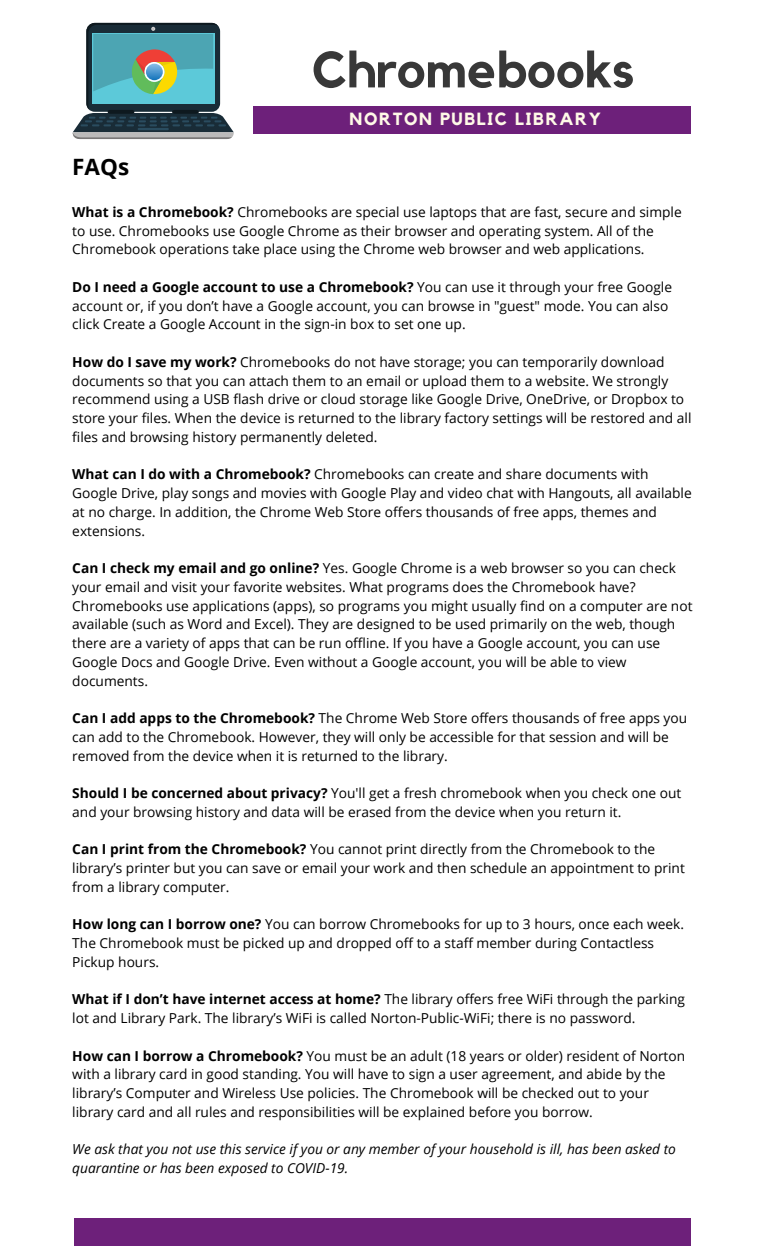
<style>
.page{position:relative;width:765px;height:1260px;background:#fff}
.page>*{position:absolute;margin:0;border:0;box-sizing:border-box;transform-origin:0 0}
.t1{font:700 50.5px "Kollektif";color:#383838}
.t2{font:700 22.5px "Open Sans";color:#000}
.t3{font:700 17.62px "Kollektif";letter-spacing:.09em;color:#fff9e7}
.t4{font:13.75px/18.8px "Open Sans";color:#000}
.t5{font:italic 13.75px/18.8px "Open Sans";color:#000}
.s1{font-weight:700}
</style>
<div class="page">
<svg style="left:72px;top:23px;width:162px;height:116px"></svg>
<div style="left:253px;top:106px;width:438px;height:27px;background:#6d207a"></div>
<div style="left:74px;top:1218px;width:617px;height:28px;background:#6d207a"></div>
<p class="t1" style="left:312px;top:47px;width:324px">Chromebooks</p>
<p class="t3" style="left:350px;top:111px;width:253px">NORTON PUBLIC LIBRARY</p>
<p class="t2" style="left:72px;top:151px;width:58px">FAQs</p>
<p class="t4" style="left:72px;top:202px;width:611px"><span class="s1">What is a Chromebook?</span> Chromebooks are special use laptops that are fast, secure and simple to use. Chromebooks use Google Chrome as their browser and operating system. All of the<br>Chromebook operations take place using the Chrome web browser and web applications.</p>
<p class="t4" style="left:72px;top:277px;width:601px"><span class="s1">Do I need a Google account to use a Chromebook?</span> You can use it through your free Google account or, if you don’t have a Google account, you can browse in "guest" mode. You can also click Create a Google Account in the sign-in box to set one up.</p>
<p class="t4" style="left:72px;top:352px;width:621px"><span class="s1">How do I save my work?</span> Chromebooks do not have storage; you can temporarily download documents so that you can attach them to an email or upload them to a website. We strongly recommend using a USB flash drive or cloud storage like Google Drive, OneDrive, or Dropbox to store your files. When the device is returned to the library factory settings will be restored and all files and browsing history permanently deleted.</p>
<p class="t4" style="left:72px;top:465px;width:621px"><span class="s1">What can I do with a Chromebook?</span> Chromebooks can create and share documents with Google Drive, play songs and movies with Google Play and video chat with Hangouts, all available at no charge. In addition, the Chrome Web Store offers thousands of free apps, themes and extensions.</p>
<p class="t4" style="left:72px;top:558px;width:622px"><span class="s1">Can I check my email and go online?</span> Yes. Google Chrome is a web browser so you can check your email and visit your favorite websites. What programs does the Chromebook have?<br>Chromebooks use applications (apps), so programs you might usually find on a computer are not available (such as Word and Excel). They are designed to be used primarily on the web, though there are a variety of apps that can be run offline. If you have a Google account, you can use Google Docs and Google Drive. Even without a Google account, you will be able to view documents.</p>
<p class="t4" style="left:72px;top:708px;width:616px"><span class="s1">Can I add apps to the Chromebook?</span> The Chrome Web Store offers thousands of free apps you can add to the Chromebook. However, they will only be accessible for that session and will be removed from the device when it is returned to the library.</p>
<p class="t4" style="left:72px;top:783px;width:611px"><span class="s1">Should I be concerned about privacy?</span> You'll get a fresh chromebook when you check one out and your browsing history and data will be erased from the device when you return it.</p>
<p class="t4" style="left:72px;top:840px;width:614px"><span class="s1">Can I print from the Chromebook?</span> You cannot print directly from the Chromebook to the library’s printer but you can save or email your work and then schedule an appointment to print from a library computer.</p>
<p class="t4" style="left:72px;top:915px;width:613px"><span class="s1">How long can I borrow one?</span> You can borrow Chromebooks for up to 3 hours, once each week.<br>The Chromebook must be picked up and dropped off to a staff member during Contactless<br>Pickup hours.</p>
<p class="t4" style="left:72px;top:990px;width:614px"><span class="s1">What if I don’t have internet access at home?</span> The library offers free WiFi through the parking lot and Library Park. The library’s WiFi is called Norton-Public-WiFi; there is no password.</p>
<p class="t4" style="left:72px;top:1046px;width:614px"><span class="s1">How can I borrow a Chromebook?</span> You must be an adult (18 years or older) resident of Norton with a library card in good standing. You will have to sign a user agreement, and abide by the library’s Computer and Wireless Use policies. The Chromebook will be checked out to your library card and all rules and responsibilities will be explained before you borrow.</p>
<p class="t5" style="left:72px;top:1140px;width:605px">We ask that you not use this service if you or any member of your household is ill, has been asked to quarantine or has been exposed to COVID-19.</p>
</div>
